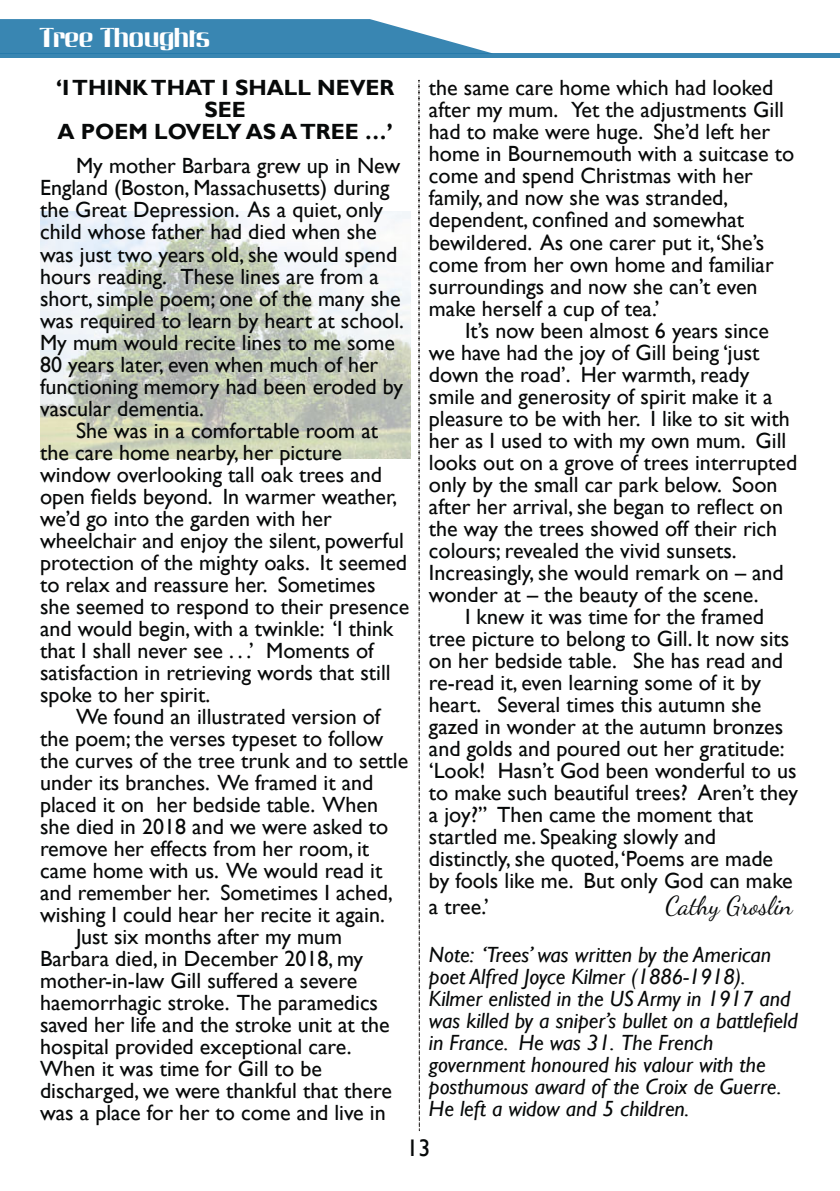
<style>
.page{position:relative;width:840px;height:1191px;background:#fff}
.page>*{position:absolute;margin:0;border:0;box-sizing:border-box;transform-origin:0 0}
.t1{font:26px "Dancing Script";color:#070909}
.t2{font:26px "Invers SF";letter-spacing:-.01em;color:#fff}
.t3{font:24px "Gill Sans";color:#070909}
.t4{font:22px/22px "Gill Sans";color:#070909}
.t5{font:italic 22px/22px "Gill Sans";color:#070909}
.t6{font:700 22px/22px "Gill Sans";color:#070909;text-align:center}
</style>
<div class="page">
<img style="left:40px;top:211px;width:370px;height:247px">
<svg style="left:0;top:19px;width:491px;height:34px;background:#5195bb"></svg>
<hr style="left:0;top:53px;width:839px;height:4px;background:#08689f;opacity:.8">
<svg style="left:418px;top:79px;width:2px;height:1052px"></svg>
<p class="t2" style="left:40px;top:16px;width:172px">Tree Thoughts</p>
<p class="t6" style="left:56px;top:78px;width:340px">‘I THINK THAT I SHALL NEVER<br>SEE<br>A POEM LOVELY AS A TREE …’</p>
<p class="t4" style="left:40px;top:155px;width:365px;text-indent:36px">My mother Barbara grew up in New England (Boston, Massachusetts) during the Great Depression. As a quiet, only child whose father had died when she was just two years old, she would spend hours reading. These lines are from a short, simple poem; one of the many she was required to learn by heart at school.<br>My mum would recite lines to me some 80 years later, even when much of her functioning memory had been eroded by vascular dementia.</p>
<p class="t4" style="left:40px;top:419px;width:370px;text-indent:36px">She was in a comfortable room at the care home nearby, her picture window overlooking tall oak trees and open fields beyond. In warmer weather, we’d go into the garden with her wheelchair and enjoy the silent, powerful protection of the mighty oaks. It seemed to relax and reassure her. Sometimes she seemed to respond to their presence and would begin, with a twinkle: ‘I think that I shall never see . . .’ Moments of satisfaction in retrieving words that still spoke to her spirit.</p>
<p class="t4" style="left:76px;top:705px;width:306px">We found an illustrated version of</p>
<p class="t4" style="left:40px;top:727px;width:344px">the poem; the verses typeset to follow</p>
<p class="t4" style="left:40px;top:749px;width:369px">the curves of the tree trunk and to settle</p>
<p class="t4" style="left:40px;top:771px;width:335px">under its branches. We framed it and</p>
<p class="t4" style="left:40px;top:793px;width:339px">placed it on her bedside table. When</p>
<p class="t4" style="left:40px;top:815px;width:349px">she died in 2018 and we were asked to</p>
<p class="t4" style="left:40px;top:837px;width:330px">remove her effects from her room, it</p>
<p class="t4" style="left:40px;top:859px;width:343px">came home with us. We would read it</p>
<p class="t4" style="left:40px;top:881px;width:354px">and remember her. Sometimes I ached,</p>
<p class="t4" style="left:40px;top:903px;width:346px">wishing I could hear her recite it again.</p>
<p class="t4" style="left:76px;top:925px;width:267px">Just six months after my mum</p>
<p class="t4" style="left:40px;top:947px;width:324px">Barbara died, in December 2018, my</p>
<p class="t4" style="left:40px;top:969px;width:318px">mother-in-law Gill suffered a severe</p>
<p class="t4" style="left:40px;top:991px;width:339px">haemorrhagic stroke. The paramedics</p>
<p class="t4" style="left:40px;top:1013px;width:351px">saved her life and the stroke unit at the</p>
<p class="t4" style="left:40px;top:1035px;width:313px">hospital provided exceptional care.</p>
<p class="t4" style="left:40px;top:1057px;width:283px">When it was time for Gill to be</p>
<p class="t4" style="left:40px;top:1079px;width:353px">discharged, we were thankful that there</p>
<p class="t4" style="left:40px;top:1101px;width:347px">was a place for her to come and live in</p>
<p class="t4" style="left:429px;top:77px;width:366px">the same care home which had looked after my mum. Yet the adjustments Gill had to make were huge. She’d left her home in Bournemouth with a suitcase to come and spend Christmas with her family, and now she was stranded, dependent, confined and somewhat bewildered. As one carer put it, ‘She’s come from her own home and familiar surroundings and now she can’t even make herself a cup of tea.’</p>
<p class="t4" style="left:465px;top:319px;width:305px">It’s now been almost 6 years since</p>
<p class="t4" style="left:429px;top:341px;width:332px">we have had the joy of Gill being ‘just</p>
<p class="t4" style="left:429px;top:363px;width:322px">down the road’. Her warmth, ready</p>
<p class="t4" style="left:429px;top:385px;width:345px">smile and generosity of spirit make it a</p>
<p class="t4" style="left:429px;top:407px;width:362px">pleasure to be with her. I like to sit with</p>
<p class="t4" style="left:429px;top:429px;width:359px">her as I used to with my own mum. Gill</p>
<p class="t4" style="left:429px;top:451px;width:369px">looks out on a grove of trees interrupted</p>
<p class="t4" style="left:429px;top:473px;width:350px">only by the small car park below. Soon</p>
<p class="t4" style="left:429px;top:495px;width:355px">after her arrival, she began to reflect on</p>
<p class="t4" style="left:429px;top:517px;width:349px">the way the trees showed off their rich</p>
<p class="t4" style="left:429px;top:539px;width:309px">colours; revealed the vivid sunsets.</p>
<p class="t4" style="left:429px;top:561px;width:356px">Increasingly, she would remark on – and</p>
<p class="t4" style="left:429px;top:583px;width:331px">wonder at – the beauty of the scene.</p>
<p class="t4" style="left:465px;top:605px;width:300px">I knew it was time for the framed</p>
<p class="t4" style="left:429px;top:627px;width:362px">tree picture to belong to Gill. It now sits</p>
<p class="t4" style="left:429px;top:649px;width:355px">on her bedside table. She has read and</p>
<p class="t4" style="left:429px;top:671px;width:333px">re-read it, even learning some of it by</p>
<p class="t4" style="left:429px;top:693px;width:334px">heart. Several times this autumn she</p>
<p class="t4" style="left:429px;top:715px;width:355px">gazed in wonder at the autumn bronzes</p>
<p class="t4" style="left:429px;top:737px;width:357px">and golds and poured out her gratitude:</p>
<p class="t4" style="left:429px;top:759px;width:369px">‘Look! Hasn’t God been wonderful to us</p>
<p class="t4" style="left:429px;top:781px;width:370px">to make such beautiful trees? Aren’t they</p>
<p class="t4" style="left:429px;top:803px;width:325px">a joy?’’ Then came the moment that</p>
<p class="t4" style="left:429px;top:825px;width:288px">startled me. Speaking slowly and</p>
<p class="t4" style="left:429px;top:847px;width:345px">distinctly, she quoted, ‘Poems are made</p>
<p class="t4" style="left:429px;top:869px;width:365px">by fools like me. But only God can make</p>
<p class="t4" style="left:429px;top:895px;width:62px">a tree.’</p>
<p class="t1" style="left:665px;top:885px;width:129px">Cathy Groslin</p>
<p class="t5" style="left:429px;top:943px;width:370px">Note: ‘Trees’ was written by the American poet Alfred Joyce Kilmer (1886-1918).<br>Kilmer enlisted in the US Army in 1917 and was killed by a sniper’s bullet on a battlefield in France. He was 31. The French government honoured his valour with the posthumous award of the Croix de Guerre.<br>He left a widow and 5 children.</p>
<p class="t3" style="left:406px;top:1133px;width:25px">13</p>
</div>
